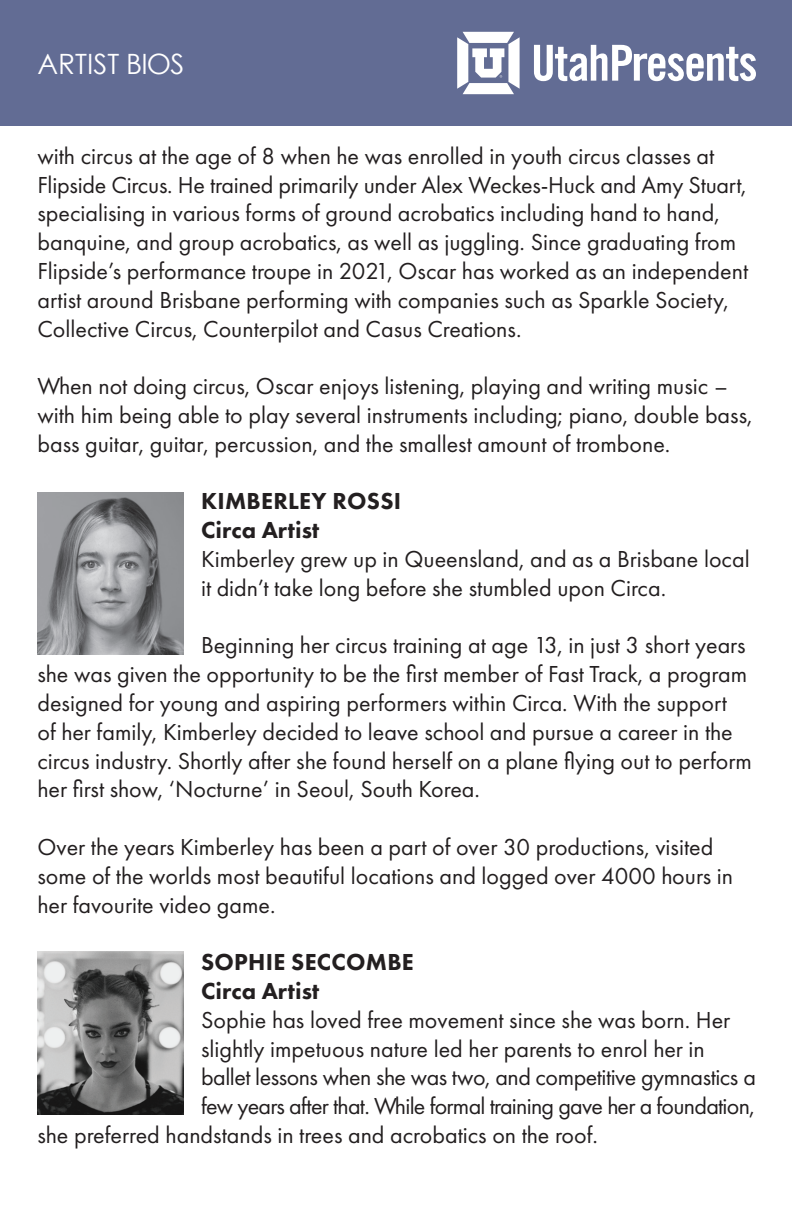
<style>
.page{position:relative;width:792px;height:1224px;background:#fff}
.page>*{position:absolute;margin:0;border:0;box-sizing:border-box;transform-origin:0 0}
.t1{font:28px "Century Gothic";color:#fff}
.t2{font:24px/28.8px "Futura PT";color:#231f20}
.t3{font:24px "Futura PT";letter-spacing:-.03em;color:#231f20}
.t4{font:24px "Futura PT";letter-spacing:-.02em;color:#231f20}
.t5{font:800 24px/28.8px "Futura PT";letter-spacing:.01em;color:#231f20}
</style>
<div class="page">
<div style="left:0;top:0;width:792px;height:126px;background:#626c94"></div>
<svg style="left:534px;top:45px;width:222px;height:36px"></svg>
<svg style="left:457px;top:32px;width:63px;height:62px"></svg>
<img style="left:37px;top:492px;width:146px;height:163px">
<img style="left:37px;top:952px;width:146px;height:162px">
<p class="t1" style="left:37px;top:44px;width:148px">ARTIST BIOS</p>
<p class="t2" style="left:37px;top:141px;width:712px">with circus at the age of 8 when he was enrolled in youth circus classes at Flipside Circus. He trained primarily under Alex Weckes-Huck and Amy Stuart, specialising in various forms of ground acrobatics including hand to hand, banquine, and group acrobatics, as well as juggling. Since graduating from Flipside’s performance troupe in 2021, Oscar has worked as an independent artist around Brisbane performing with companies such as Sparkle Society, Collective Circus, Counterpilot and Casus Creations.</p>
<p class="t2" style="left:37px;top:372px;width:717px">When not doing circus, Oscar enjoys listening, playing and writing music – with him being able to play several instruments including; piano, double bass, bass guitar, guitar, percussion, and the smallest amount of trombone.</p>
<p class="t5" style="left:201px;top:487px;width:202px">KIMBERLEY ROSSI<br>Circa Artist</p>
<p class="t2" style="left:201px;top:544px;width:550px">Kimberley grew up in Queensland, and as a Brisbane local it didn’t take long before she stumbled upon Circa.</p>
<p class="t2" style="left:37px;top:631px;width:716px;text-indent:164px">Beginning her circus training at age 13, in just 3 short years she was given the opportunity to be the first member of Fast Track, a program designed for young and aspiring performers within Circa. With the support<br>of her family, Kimberley decided to leave school and pursue a career in the circus industry. Shortly after she found herself on a plane flying out to perform her first show, ‘Nocturne’ in Seoul, South Korea.</p>
<p class="t2" style="left:37px;top:832px;width:697px">Over the years Kimberley has been a part of over 30 productions, visited some of the worlds most beautiful locations and logged over 4000 hours in her favourite video game.</p>
<p class="t5" style="left:201px;top:947px;width:214px">SOPHIE SECCOMBE<br>Circa Artist</p>
<p class="t2" style="left:201px;top:1005px;width:531px">Sophie has loved free movement since she was born. Her</p>
<p class="t2" style="left:201px;top:1034px;width:505px">slightly impetuous nature led her parents to enrol her in</p>
<p class="t4" style="left:201px;top:1063px;width:557px">ballet lessons when she was two, and competitive gymnastics a</p>
<p class="t3" style="left:201px;top:1092px;width:555px">few years after that. While formal training gave her a foundation,</p>
<p class="t2" style="left:37px;top:1120px;width:562px">she preferred handstands in trees and acrobatics on the roof.</p>
</div>
